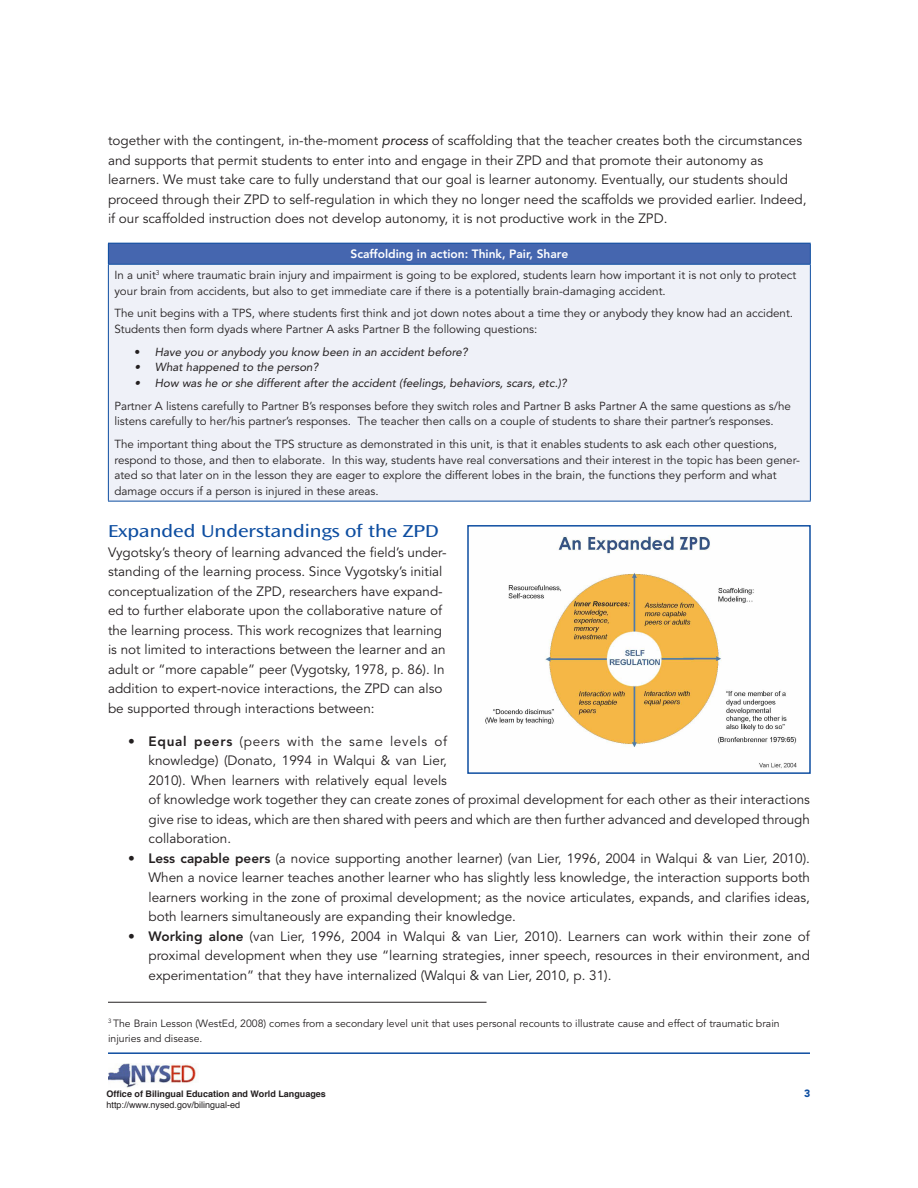
<style>
.page{position:relative;width:918px;height:1188px;background:#fff}
.page>*{position:absolute;margin:0;border:0;box-sizing:border-box;transform-origin:0 0}
.Subtitle{font:18px "Ocean Sans MM 403 800";color:#0e4ea1}
.Body{font:13.5px/19.5px "Avenir";color:#231f20}
.bullets{font:13.5px/19.5px "Avenir";color:#231f20}
.bullets_last{font:13.5px/19.5px "Avenir";color:#231f20;text-align:justify}
.Body-2{font:800 12px "Avenir";color:#fff}
.Body-3{font:11.7px/15.8px "Avenir";color:#231f20}
.bullets-2{font:italic 11.7px "Avenir";color:#231f20}
.bullets_last-2{font:italic 11.7px "Avenir";color:#231f20}
.footnote{font:10.5px/15px "Avenir";color:#231f20}
.t1{font:900 10.5px "Avenir";color:#0e4ea1}
.t2{font:700 9px "Helvetica";color:#231f20}
.t3{font:9px "Helvetica";color:#231f20}
.s1{font-style:italic}
.s2{font-style:normal}
.s3{font-weight:800}
</style>
<div class="page">
<img style="left:108px;top:1063px;width:89px;height:25px">
<hr style="left:108px;top:1052px;width:702px;height:2px;background:#0e4ea1">
<div style="left:108px;top:243px;width:702px;height:21px;background:#4566af"></div>
<div style="left:108px;top:264px;width:702px;height:237px;background:#eff1f8"></div>
<hr style="left:108px;top:243px;width:703px;height:1px;background:#0e4ea1">
<svg style="left:108px;top:244px;width:1px;height:20px"></svg>
<svg style="left:810px;top:244px;width:1px;height:20px"></svg>
<hr style="left:108px;top:264px;width:703px;height:1px;background:#0e4ea1">
<hr style="left:108px;top:265px;width:1px;height:236px;background:#0e4ea1">
<hr style="left:810px;top:265px;width:1px;height:236px;background:#0e4ea1">
<hr style="left:108px;top:501px;width:703px;height:1px;background:#0e4ea1">
<hr style="left:108px;top:1002px;width:379px;height:1px;background:#231f20">
<img style="left:485px;top:535px;width:312px;height:234px">
<div style="left:467px;top:525px;width:344px;height:249px;border:2px solid #0e4ea1"></div>
<p class="Body" style="left:108px;top:131px;width:700px">together with the contingent, in-the-moment <span class="s1">process</span> of scaffolding that the teacher creates both the circumstances and supports that permit students to enter into and engage in their ZPD and that promote their autonomy as learners. We must take care to fully understand that our goal is learner autonomy. Eventually, our students should proceed through their ZPD to self-regulation in which they no longer need the scaffolds we provided earlier. Indeed, if our scaffolded instruction does not develop autonomy, it is not productive work in the ZPD.</p>
<p class="Body-2" style="left:350px;top:247px;width:219px">Scaffolding in action: Think, Pair, Share</p>
<p class="Body-3" style="left:114px;top:268px;width:683px">In a unit<sup>3</sup> where traumatic brain injury and impairment is going to be explored, students learn how important it is not only to protect your brain from accidents, but also to get immediate care if there is a potentially brain-damaging accident.</p>
<p class="Body-3" style="left:114px;top:306px;width:680px">The unit begins with a TPS, where students first think and jot down notes about a time they or anybody they know had an accident.<br>Students then form dyads where Partner A asks Partner B the following questions:</p>
<p class="bullets-2" style="left:135px;top:345px;width:335px"><span class="s2">•</span> Have you or anybody you know been in an accident before?</p>
<p class="bullets-2" style="left:135px;top:361px;width:185px">• What happened to the person?</p>
<p class="bullets_last-2" style="left:135px;top:376px;width:434px">• How was he or she different after the accident (feelings, behaviors, scars, etc.)?</p>
<p class="Body-3" style="left:114px;top:398px;width:678px">Partner A listens carefully to Partner B’s responses before they switch roles and Partner B asks Partner A the same questions as s/he listens carefully to her/his partner’s responses. The teacher then calls on a couple of students to share their partner’s responses.</p>
<p class="Body-3" style="left:114px;top:436px;width:687px">The important thing about the TPS structure as demonstrated in this unit, is that it enables students to ask each other questions, respond to those, and then to elaborate. In this way, students have real conversations and their interest in the topic has been gener&shy;ated so that later on in the lesson they are eager to explore the different lobes in the brain, the functions they perform and what damage occurs if a person is injured in these areas.</p>
<p class="Subtitle" style="left:108px;top:521px;width:332px">Expanded Understandings of the ZPD</p>
<p class="Body" style="left:108px;top:543px;width:340px">Vygotsky’s theory of learning advanced the field’s under&shy;standing of the learning process. Since Vygotsky’s initial conceptualization of the ZPD, researchers have expand&shy;ed to further elaborate upon the collaborative nature of the learning process. This work recognizes that learning is not limited to interactions between the learner and an adult or “more capable” peer (Vygotsky, 1978, p. 86). In addition to expert-novice interactions, the ZPD can also be supported through interactions between:</p>
<p class="bullets" style="left:148px;top:732px;width:663px;text-indent:-20px">• <span class="s3">Equal peers</span> (peers with the same levels of<br>knowledge) (Donato, 1994 in Walqui &amp; van Lier,<br>2010). When learners with relatively equal levels<br>of knowledge work together they can create zones of proximal development for each other as their interactions give rise to ideas, which are then shared with peers and which are then further advanced and developed through collaboration.</p>
<p class="bullets" style="left:148px;top:849px;width:663px;text-align:justify;text-indent:-20px">• <span class="s3">Less capable peers</span> (a novice supporting another learner) (van Lier, 1996, 2004 in Walqui &amp; van Lier, 2010).<br>When a novice learner teaches another learner who has slightly less knowledge, the interaction supports both learners working in the zone of proximal development; as the novice articulates, expands, and clarifies ideas, both learners simultaneously are expanding their knowledge.</p>
<p class="bullets_last" style="left:148px;top:927px;width:663px;text-indent:-20px">• <span class="s3">Working alone</span> (van Lier, 1996, 2004 in Walqui &amp; van Lier, 2010). Learners can work within their zone of proximal development when they use “learning strategies, inner speech, resources in their environment, and experimentation” that they have internalized (Walqui &amp; van Lier, 2010, p. 31).</p>
<p class="footnote" style="left:108px;top:1016px;width:673px"><sup>3</sup> The Brain Lesson (WestEd, 2008) comes from a secondary level unit that uses personal recounts to illustrate cause and effect of traumatic brain injuries and disease.</p>
<p class="t2" style="left:106px;top:1086px;width:221px">Office of Bilingual Education and World Languages</p>
<p class="t1" style="left:804px;top:1087px;width:8px">3</p>
<p class="t3" style="left:106px;top:1097px;width:135px">http://www.nysed.gov/bilingual-ed</p>
</div>
